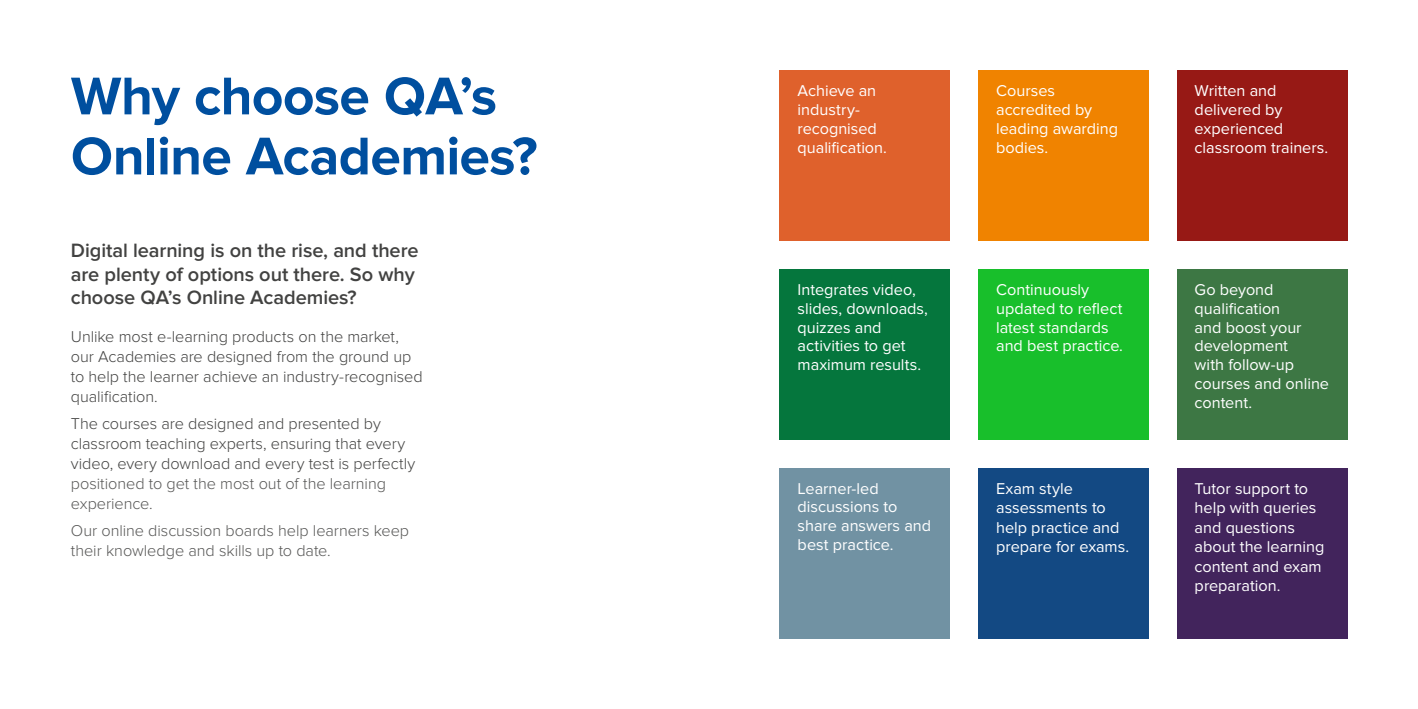
<style>
.page{position:relative;width:1418px;height:709px;background:#fff}
.page>*{position:absolute;margin:0;border:0;box-sizing:border-box;transform-origin:0 0}
.t1{font:700 55px/60px "Proxima Nova";letter-spacing:-.015em;color:#004f9f}
.t2{font:600 20px/23.8px "Proxima Nova";letter-spacing:-.005em;color:#424241}
.t3{font:16.25px/18.8px "Proxima Nova";color:#fff}
.t4{font:300 16.25px/20px "Proxima Nova";letter-spacing:-.005em;color:#424241}
.t5{font:300 16.25px/20px "Proxima Nova";letter-spacing:-.005em;color:#575756}
</style>
<div class="page">
<div style="left:780px;top:71px;width:170px;height:170px;background:#df612c"></div>
<div style="left:978px;top:71px;width:170px;height:170px;background:#f08300"></div>
<div style="left:1176px;top:71px;width:170px;height:170px;background:#971915"></div>
<div style="left:780px;top:269px;width:170px;height:170px;background:#05763d"></div>
<div style="left:978px;top:269px;width:170px;height:170px;background:#18bf2b"></div>
<div style="left:1176px;top:269px;width:170px;height:170px;background:#3d7744"></div>
<div style="left:780px;top:468px;width:170px;height:170px;background:#7192a3"></div>
<div style="left:978px;top:468px;width:170px;height:170px;background:#134983"></div>
<div style="left:1176px;top:468px;width:170px;height:170px;background:#42245c"></div>
<h1 class="t1" style="left:71px;top:67px;width:468px">Why choose QA’s<br>Online Academies?</h1>
<p class="t2" style="left:71px;top:239px;width:349px">Digital learning is on the rise, and there are plenty of options out there. So why choose QA’s Online Academies?</p>
<p class="t4" style="left:71px;top:327px;width:353px">Unlike most e-learning products on the market, our Academies are designed from the ground up to help the learner achieve an industry-recognised qualification.</p>
<p class="t4" style="left:71px;top:414px;width:346px">The courses are designed and presented by classroom teaching experts, ensuring that every video, every download and every test is perfectly</p>
<p class="t5" style="left:71px;top:474px;width:316px">positioned to get the most out of the learning experience.</p>
<p class="t5" style="left:71px;top:521px;width:340px">Our online discussion boards help learners keep their knowledge and skills up to date.</p>
<p class="t3" style="left:797px;top:82px;width:91px">Achieve an industry&shy;recognised qualification.</p>
<p class="t3" style="left:996px;top:82px;width:123px">Courses accredited by leading awarding bodies.</p>
<p class="t3" style="left:1194px;top:82px;width:135px">Written and delivered by experienced classroom trainers.</p>
<p class="t3" style="left:797px;top:280px;width:132px">Integrates video, slides, downloads, quizzes and activities to get maximum results.</p>
<p class="t3" style="left:996px;top:280px;width:128px">Continuously updated to reflect latest standards and best practice.</p>
<p class="t3" style="left:1194px;top:280px;width:136px">Go beyond qualification<br>and boost your development<br>with follow-up courses and online content.</p>
<p class="t3" style="left:797px;top:479px;width:135px">Learner-led discussions to share answers and best practice.</p>
<p class="t3" style="left:996px;top:478px;width:134px;line-height:19.5px">Exam style assessments to help practice and prepare for exams.</p>
<p class="t3" style="left:1194px;top:478px;width:131px;line-height:19.5px">Tutor support to help with queries and questions about the learning content and exam preparation.</p>
</div>
